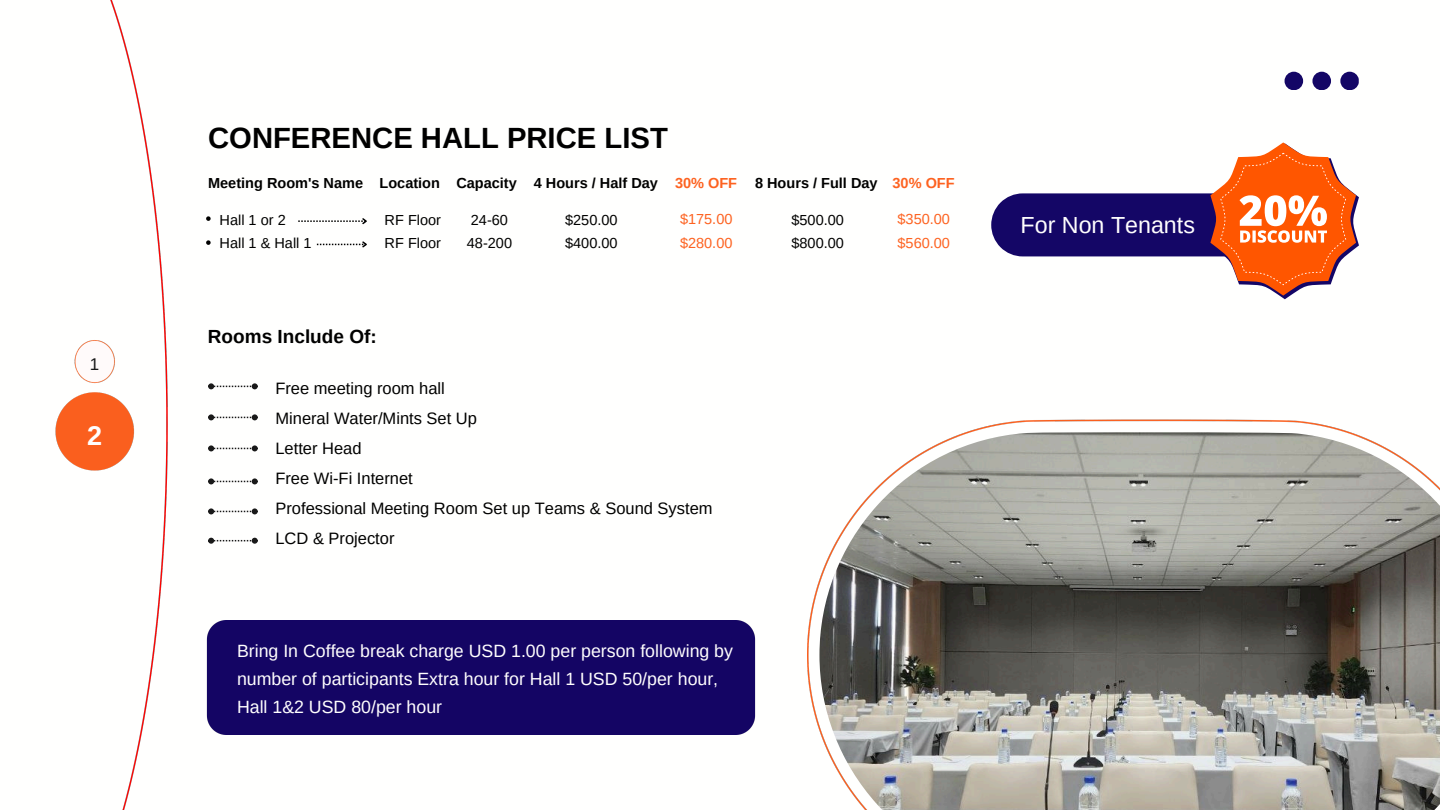
<style>
.page{position:relative;width:1440px;height:810px;background:#fff}
.page>*{position:absolute;margin:0;border:0;box-sizing:border-box;transform-origin:0 0}
.t1{font:700 29.2px "Arimo";color:#000}
.t2{font:700 27px "Arimo";color:#fffefe}
.t3{font:23.2px "Arimo";color:#fffefe}
.t4{font:700 19px "Arimo";color:#000}
.t5{font:17.7px/27.8px "Arimo";color:#fffefe}
.t6{font:17px "Arimo";color:#191919}
.t7{font:16.5px/30px "Arimo";color:#000}
.t8{font:14.5px "Arimo";color:#000}
.t9{font:700 14.5px "Arimo";color:#000}
.t10{font:14.5px "Arimo";color:#fd6220}
.t11{font:700 14.5px "Arimo";color:#fd6220}
</style>
<div class="page">
<img style="left:55px;top:0;width:113px;height:810px">
<svg style="left:206px;top:216px;width:5px;height:5px"></svg>
<svg style="left:206px;top:240px;width:5px;height:5px"></svg>
<svg style="left:208px;top:383px;width:50px;height:6px"></svg>
<svg style="left:208px;top:414px;width:50px;height:6px"></svg>
<svg style="left:208px;top:445px;width:50px;height:6px"></svg>
<svg style="left:208px;top:478px;width:50px;height:6px"></svg>
<svg style="left:208px;top:508px;width:50px;height:6px"></svg>
<svg style="left:208px;top:538px;width:50px;height:6px"></svg>
<div style="left:206px;top:620px;width:549px;height:114px;background:#140564"></div>
<svg style="left:298px;top:218px;width:69px;height:6px"></svg>
<svg style="left:317px;top:241px;width:50px;height:6px"></svg>
<img style="left:808px;top:420px;width:542px;height:309px">
<svg style="left:1285px;top:72px;width:74px;height:18px"></svg>
<img style="left:819px;top:432px;width:621px;height:378px">
<svg style="left:991px;top:142px;width:368px;height:157px"></svg>
<p class="t6" style="left:90px;top:354px;width:11px">1</p>
<p class="t2" style="left:87px;top:420px;width:17px">2</p>
<p class="t1" style="left:208px;top:121px;width:461px">CONFERENCE HALL PRICE LIST</p>
<h1 class="t9" style="left:208px;top:175px;width:157px">Meeting Room's Name</h1>
<p class="t8" style="left:220px;top:211px;width:68px">Hall 1 or 2</p>
<p class="t8" style="left:220px;top:235px;width:93px">Hall 1 &amp; Hall 1</p>
<p class="t9" style="left:380px;top:175px;width:62px">Location</p>
<p class="t8" style="left:385px;top:211px;width:58px">RF Floor</p>
<h6 class="t8" style="left:385px;top:235px;width:58px">RF Floor</h6>
<p class="t9" style="left:456px;top:175px;width:62px">Capacity</p>
<p class="t8" style="left:471px;top:211px;width:39px">24-60</p>
<p class="t8" style="left:467px;top:235px;width:47px">48-200</p>
<p class="t9" style="left:534px;top:175px;width:126px">4 Hours / Half Day</p>
<p class="t8" style="left:565px;top:211px;width:54px">$250.00</p>
<p class="t8" style="left:565px;top:235px;width:54px">$400.00</p>
<p class="t11" style="left:675px;top:175px;width:64px">30% OFF</p>
<p class="t10" style="left:680px;top:211px;width:54px">$175.00</p>
<p class="t10" style="left:680px;top:235px;width:54px">$280.00</p>
<p class="t9" style="left:755px;top:175px;width:124px">8 Hours / Full Day</p>
<p class="t8" style="left:791px;top:211px;width:54px">$500.00</p>
<p class="t8" style="left:791px;top:235px;width:54px">$800.00</p>
<p class="t11" style="left:893px;top:175px;width:64px">30% OFF</p>
<h6 class="t10" style="left:898px;top:211px;width:54px">$350.00</h6>
<p class="t10" style="left:898px;top:235px;width:54px">$560.00</p>
<h2 class="t4" style="left:208px;top:326px;width:170px">Rooms Include Of:</h2>
<p class="t7" style="left:275px;top:373px;width:439px">Free meeting room hall<br>Mineral Water/Mints Set Up<br>Letter Head<br>Free Wi-Fi Internet<br>Professional Meeting Room Set up Teams &amp; Sound System<br>LCD &amp; Projector</p>
<h3 class="t5" style="left:237px;top:637px;width:498px">Bring In Coffee break charge USD 1.00 per person following by number of participants Extra hour for Hall 1 USD 50/per hour,<br>Hall 1&amp;2 USD 80/per hour</h3>
<h5 class="t3" style="left:1021px;top:212px;width:176px">For Non Tenants</h5>
</div>
